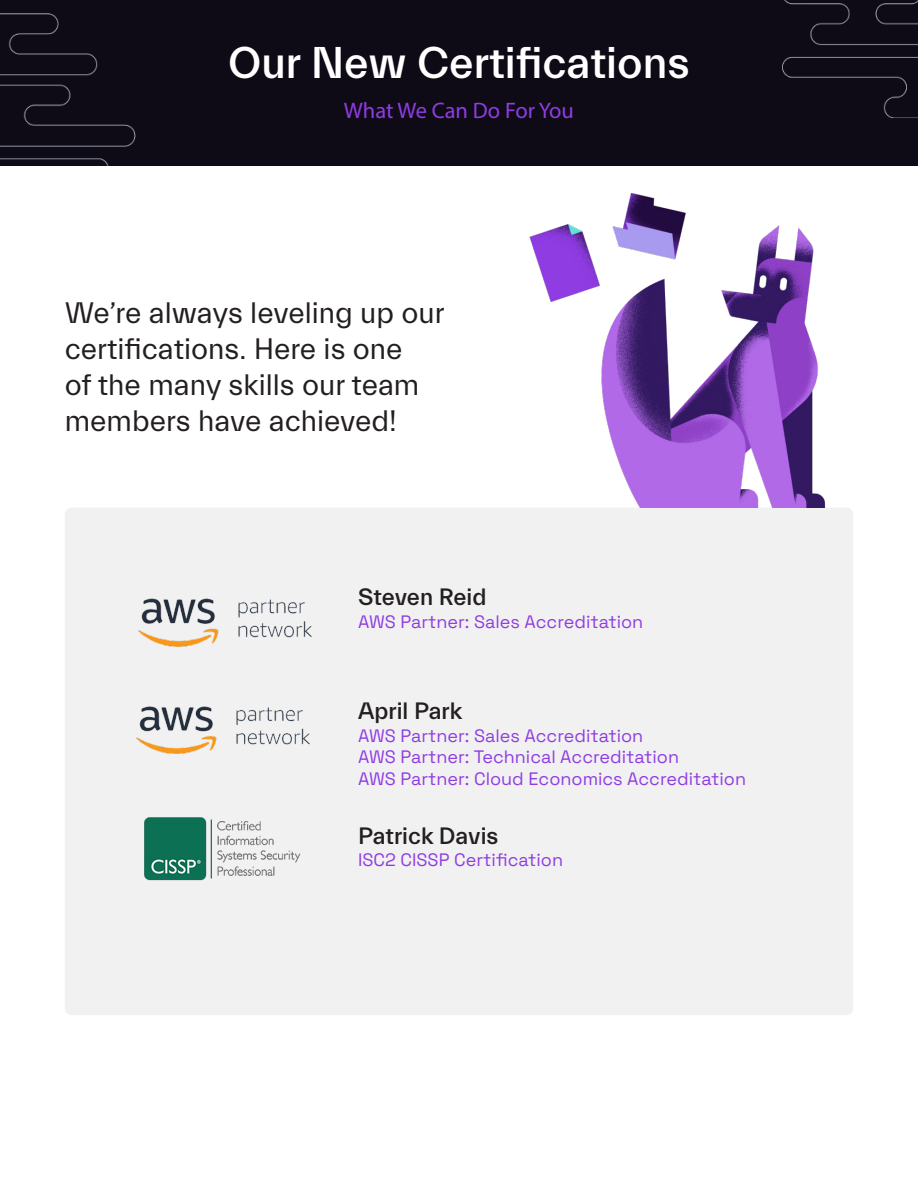
<style>
.page{position:relative;width:918px;height:1188px;background:#fff}
.page>*{position:absolute;margin:0;border:0;box-sizing:border-box;transform-origin:0 0}
.t1{font:500 45px "Everett";color:#fff}
.t2{font:30px/36px "Everett";color:#231f20}
.t3{font:500 24px "Everett";color:#231f20}
.t4{font:22.5px "Myriad Pro";letter-spacing:-.005em;color:#8f3ce3}
.t5{font:18px/21.6px "Space Grotesk";color:#8f3ce3}
</style>
<div class="page">
<div style="left:0;top:0;width:918px;height:166px;background:#0e0a16"></div>
<div style="left:65px;top:508px;width:788px;height:507px;background:#f1f1f1;border-radius:7px"></div>
<img style="left:601px;top:225px;width:225px;height:283px">
<img style="left:529px;top:224px;width:79px;height:80px">
<img style="left:608px;top:193px;width:81px;height:73px">
<img style="left:138px;top:598px;width:174px;height:49px">
<img style="left:144px;top:817px;width:157px;height:64px">
<img style="left:136px;top:706px;width:174px;height:48px">
<p class="t1" style="left:228px;top:39px;width:463px">Our New Certifications</p>
<p class="t4" style="left:344px;top:97px;width:232px">What We Can Do For You</p>
<h2 class="t2" style="left:65px;top:295px;width:381px">We’re always leveling up our certifications. Here is one<br>of the many skills our team members have achieved!</h2>
<p class="t3" style="left:358px;top:584px;width:130px">Steven Reid</p>
<p class="t5" style="left:358px;top:610px;width:287px">AWS Partner: Sales Accreditation</p>
<p class="t3" style="left:358px;top:698px;width:106px">April Park</p>
<p class="t5" style="left:358px;top:723px;width:389px">AWS Partner: Sales Accreditation<br>AWS Partner: Technical Accreditation<br>AWS Partner: Cloud Economics Accreditation</p>
<p class="t3" style="left:358px;top:822px;width:142px">Patrick Davis</p>
<p class="t5" style="left:358px;top:848px;width:206px">ISC2 CISSP Certification</p>
</div>
